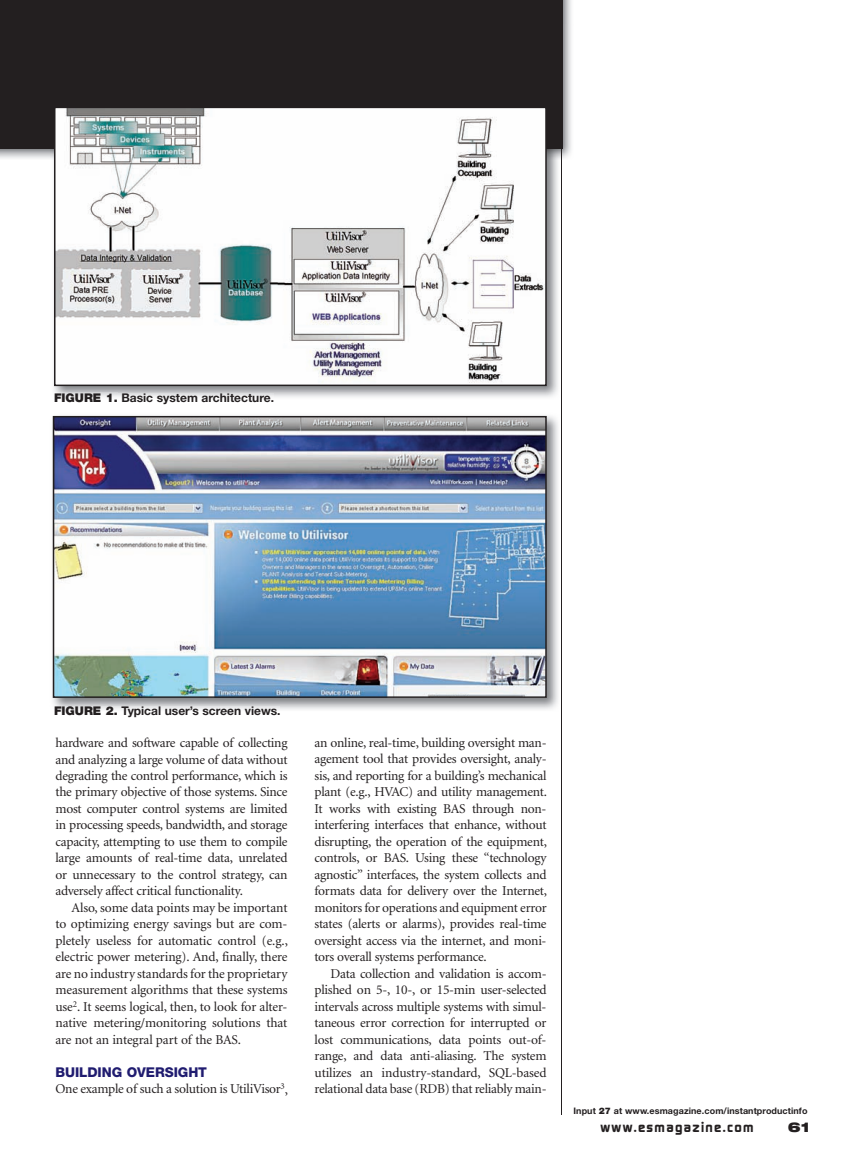
<style>
.page{position:relative;width:864px;height:1161px;background:#fff}
.page>*{position:absolute;margin:0;border:0;box-sizing:border-box;transform-origin:0 0}
.t1{font:13.5px/16.5px "Minion";letter-spacing:-.02em;color:#231f20;text-align:justify}
.t2{font:700 13.5px "Dicot";letter-spacing:.1em;color:#231f20}
.t3{font:800 13.5px "Helvetica Neue";letter-spacing:-.005em;color:#201c70}
.t4{font:900 expanded 13.5px "Helvetica Neue";color:#231f20}
.t5{font:700 12px "Helvetica Neue";color:#231f20}
.t6{font:900 12px "Helvetica Neue";color:#231f20}
.t7{font:700 9px "Helvetica Neue";letter-spacing:.01em;color:#231f20}
.s1{font-weight:900}
</style>
<div class="page">
<hr style="left:561px;top:54px;width:1px;height:1061px;background:#231f20">
<img style="left:562px;top:0;width:9px;height:24px">
<img style="left:560px;top:24px;width:11px;height:135px">
<img style="left:0;top:148px;width:51px;height:11px">
<div style="left:0;top:0;width:562px;height:148px;background:#231f20"></div>
<img style="left:51px;top:148px;width:509px;height:249px">
<img style="left:55px;top:393px;width:218px;height:4px">
<img style="left:57px;top:110px;width:487px;height:273px">
<div style="left:54px;top:107px;width:493px;height:279px;border:2px solid #231f20"></div>
<img style="left:52px;top:415px;width:506px;height:295px">
<img style="left:55px;top:707px;width:225px;height:3px">
<img style="left:56px;top:419px;width:488px;height:276px">
<div style="left:53px;top:416px;width:494px;height:282px;border:2px solid #231f20"></div>
<p class="t5" style="left:54px;top:393px;width:222px"><span class="s1">FIGURE 1.</span> Basic system architecture.</p>
<p class="t5" style="left:54px;top:707px;width:228px"><span class="s1">FIGURE 2</span> Typical user’s screen views.</p>
<p class="t6" style="left:114px;top:707px;width:6px">.</p>
<p class="t1" style="left:56px;top:736px;width:234px">hardware and software capable of collecting and analyzing a large volume of data without degrading the control performance, which is the primary objective of those systems. Since most computer control systems are limited in processing speeds, bandwidth, and storage capacity, attempting to use them to compile large amounts of real-time data, unrelated or unnecessary to the control strategy, can adversely affect critical functionality.</p>
<p class="t1" style="left:56px;top:901px;width:234px;text-indent:16px">Also, some data points may be important to optimizing energy savings but are com&shy;pletely useless for automatic control (e.g., electric power metering). And, finally, there are no industry standards for the proprietary measurement algorithms that these systems use<sup>2</sup>. It seems logical, then, to look for alter&shy;native metering/monitoring solutions that are not an integral part of the BAS.</p>
<p class="t3" style="left:56px;top:1067px;width:153px">BUILDING OVERSIGHT</p>
<p class="t1" style="left:56px;top:1082px;width:234px">One example of such a solution is UtiliVisor<sup>3</sup>,</p>
<p class="t1" style="left:315px;top:736px;width:234px">an online, real-time, building oversight man&shy;agement tool that provides oversight, analy&shy;sis, and reporting for a building’s mechanical plant (e.g., HVAC) and utility management.<br>It works with existing BAS through non&shy;interfering interfaces that enhance, without disrupting, the operation of the equipment, controls, or BAS. Using these “technology agnostic” interfaces, the system collects and formats data for delivery over the Internet, monitors for operations and equipment error states (alerts or alarms), provides real-time oversight access via the internet, and moni&shy;tors overall systems performance.</p>
<p class="t1" style="left:315px;top:967px;width:234px;text-indent:16px">Data collection and validation is accom&shy;plished on 5-, 10-, or 15-min user-selected intervals across multiple systems with simul&shy;taneous error correction for interrupted or lost communications, data points out-of&shy;range, and data anti-aliasing. The system utilizes an industry-standard, SQL-based relational data base (RDB) that reliably main-</p>
<p class="t7" style="left:574px;top:1108px;width:236px">Input <span class="s1">27</span> at www.esmagazine.com/instantproductinfo</p>
<p class="t2" style="left:600px;top:1122px;width:155px">www.esmagazine.com</p>
<p class="t4" style="left:788px;top:1122px;width:24px">61</p>
</div>
